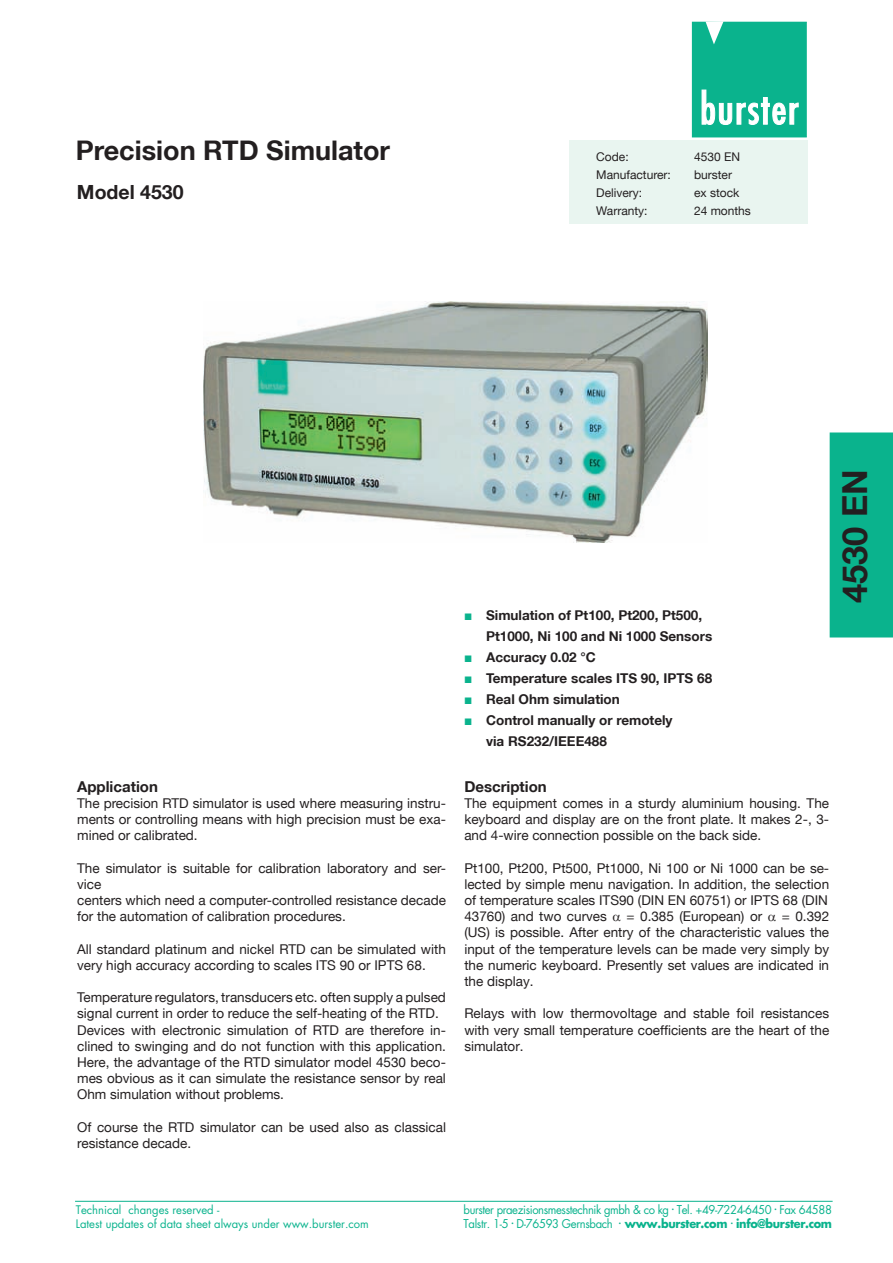
<style>
.page{position:relative;width:893px;height:1263px;background:#fff}
.page>*{position:absolute;margin:0;border:0;box-sizing:border-box;transform-origin:0 0}
.t1{font:700 34.5px "Helvetica Neue LT";color:#231f20}
.t2{font:700 27px "Helvetica Neue LT";color:#231f20}
.t3{font:700 19.5px "Helvetica Neue LT";color:#231f20}
.t4{font:700 15px "Helvetica Neue LT";color:#231f20}
.t5{font:13.5px/16.2px "Helvetica Neue LT";color:#231f20;text-align:justify}
.t6{font:700 13.5px "Helvetica Neue LT";color:#231f20}
.t7{font:12px "Helvetica Neue LT";color:#231f20}
.t8{font:11.85px/13.5px "Futura LT";letter-spacing:-.035em;color:#0ab38d;scale:.95 1}
.t9{font:11.55px/13.5px "Futura LT";color:#0ab38d}
.s1{font-family:"Helvetica Neue LT55 Roman"}
.s2{font-family:"Monotype Sorts";font-weight:400;font-size:9px;color:#0ab38d}
.s3{font-weight:700}
</style>
<div class="page">
<div style="left:569px;top:140px;width:238px;height:84px;background:#e9f5f0"></div>
<div style="left:830px;top:432px;width:63px;height:205px;background:#0ab38d"></div>
<div style="left:692px;top:22px;width:114px;height:115px;background:#0ab38d"></div>
<div style="left:692px;top:22px;width:115px;height:115px;border:1px solid #0ab38d"></div>
<svg style="left:705px;top:21px;width:19px;height:23px"></svg>
<svg style="left:701px;top:89px;width:98px;height:36px"></svg>
<hr style="left:75px;top:1201px;width:758px;height:1px;background:#0ab38d">
<img style="left:204px;top:301px;width:504px;height:241px">
<h2 class="t2" style="left:76px;top:133px;width:316px">Pre<span class="s1">c</span>ision RTD Simulator</h2>
<h3 class="t3" style="left:77px;top:180px;width:108px">Model 4530</h3>
<p class="t7" style="left:596px;top:150px;width:34px">Code:</p>
<p class="t7" style="left:694px;top:150px;width:48px">4530 EN</p>
<p class="t7" style="left:596px;top:168px;width:76px">Manufacturer:</p>
<p class="t7" style="left:694px;top:168px;width:40px">burster</p>
<p class="t7" style="left:596px;top:186px;width:47px">Delivery:</p>
<p class="t7" style="left:694px;top:186px;width:47px">ex stock</p>
<p class="t7" style="left:596px;top:204px;width:53px">Warranty:</p>
<p class="t7" style="left:694px;top:204px;width:58px">24 months</p>
<p class="t4" style="left:77px;top:777px;width:82px">Application</p>
<p class="t5" style="left:77px;top:795px;width:370px">The precision RTD simulator is used where measuring instru&shy;ments or controlling means with high precision must be exa&shy;mined or calibrated.</p>
<p class="t5" style="left:77px;top:859px;width:370px;text-align:left">The simulator is suitable for calibration laboratory and ser&shy;vice<br>centers which need a computer-controlled resistance decade for the automation of calibration procedures.</p>
<p class="t5" style="left:77px;top:940px;width:370px">All standard platinum and nickel RTD can be simulated with very high accuracy according to scales ITS 90 or IPTS 68.</p>
<p class="t5" style="left:77px;top:989px;width:370px;text-align:left">Temperature regulators, transducers etc. often supply a pulsed signal current in order to reduce the self-heating of the RTD.<br>Devices with electronic simulation of RTD are therefore in&shy;clined to swinging and do not function with this application.<br>Here, the advantage of the RTD simulator model 4530 beco&shy;mes obvious as it can simulate the resistance sensor by real Ohm simulation without problems.</p>
<p class="t5" style="left:77px;top:1119px;width:370px">Of course the RTD simulator can be used also as classical resistance decade.</p>
<p class="t6" style="left:465px;top:607px;width:239px"><span class="s2">N</span> Simulation of Pt100, Pt200, Pt500,</p>
<p class="t6" style="left:486px;top:628px;width:228px">Pt1000, Ni 100 and Ni 1000 Sensors</p>
<p class="t6" style="left:465px;top:649px;width:132px"><span class="s2">N</span> Accuracy 0.02 °C</p>
<p class="t6" style="left:465px;top:670px;width:249px"><span class="s2">N</span> Temperature scales ITS 90, IPTS 68</p>
<p class="t6" style="left:465px;top:691px;width:156px"><span class="s2">N</span> Real Ohm simulation</p>
<p class="t6" style="left:465px;top:712px;width:209px"><span class="s2">N</span> Control manually or remotely</p>
<p class="t6" style="left:486px;top:733px;width:122px">via RS232/IEEE488</p>
<h1 class="t1" style="left:834px;top:603px;width:136px;rotate:-90deg">4530 EN</h1>
<p class="t4" style="left:464px;top:777px;width:84px">Description</p>
<p class="t5" style="left:464px;top:795px;width:366px">The equipment comes in a sturdy aluminium housing. The keyboard and display are on the front plate. It makes 2-, 3- and 4-wire connection possible on the back side.</p>
<p class="t5" style="left:464px;top:859px;width:366px">Pt100, Pt200, Pt500, Pt1000, Ni 100 or Ni 1000 can be se&shy;lected by simple menu navigation. In addition, the selection of temperature scales ITS90 (DIN EN 60751) or IPTS 68 (DIN 43760) and two curves</p>
<p class="t5" style="left:626px;top:908px;width:137px">= 0.385 (European) or</p>
<p class="t5" style="left:464px;top:908px;width:366px;text-indent:317px">= 0.392 (US) is possible. After entry of the characteristic values the input of the temperature levels can be made very simply by the numeric keyboard. Presently set values are indicated in the display.</p>
<p class="t5" style="left:464px;top:1005px;width:366px">Relays with low thermovoltage and stable foil resistances with very small temperature coefficients are the heart of the simulator.</p>
<p class="t9" style="left:76px;top:1203px;width:295px">Technical changes reserved -<br>Latest updates of data sheet always under www.burster.com</p>
<p class="t8" style="left:464px;top:1203px;width:389px">burster praezisionsmesstechnik gmbh &amp; co kg <sup>.</sup> Tel. +49-7224-6450 <sup>.</sup> Fax 64588<br>Talstr. 1-5 <sup>.</sup> D-76593 Gernsbach <sup>.</sup> <span class="s3">www.burster.com</span> <sup>.</sup> <span class="s3">info@burster.com</span></p>
</div>
